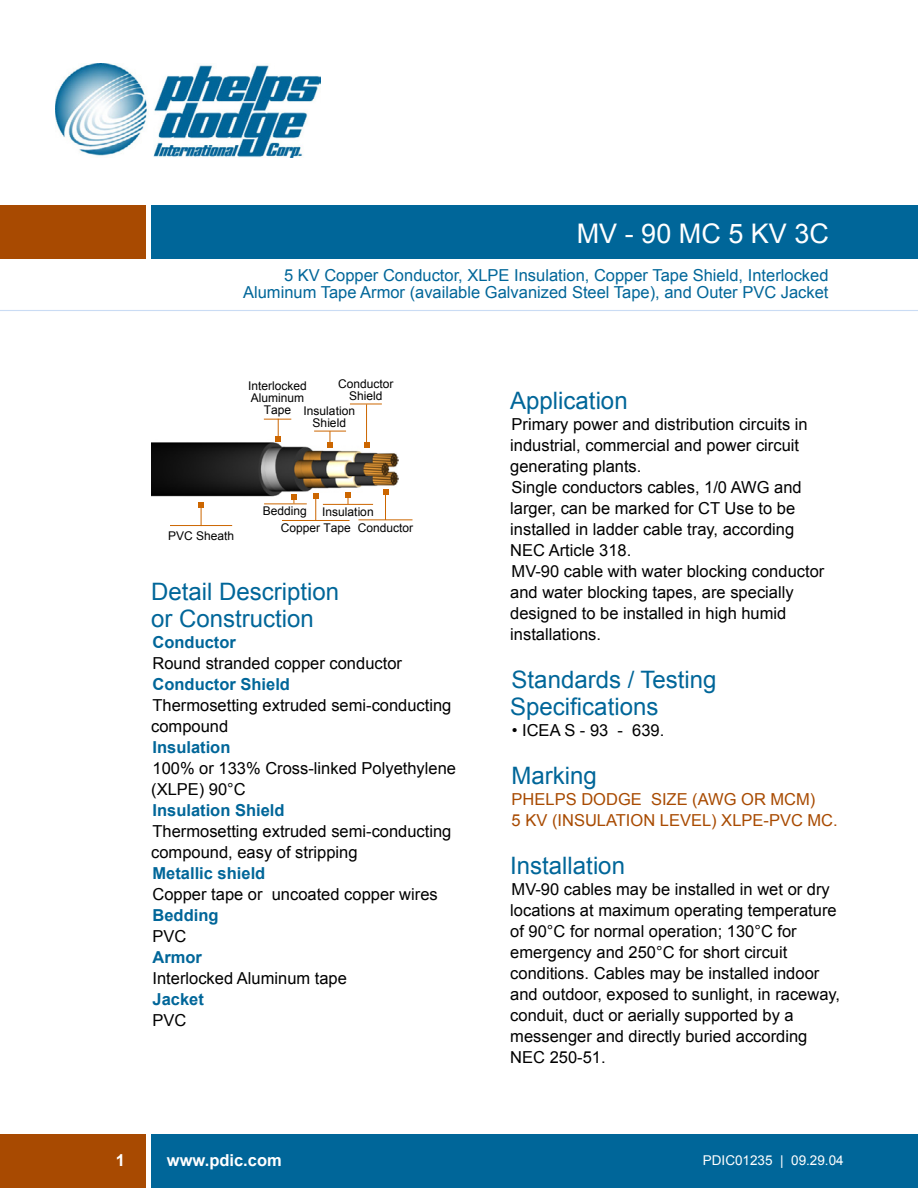
<style>
.page{position:relative;width:918px;height:1188px;background:#fff}
.page>*{position:absolute;margin:0;border:0;box-sizing:border-box;transform-origin:0 0}
.t1{font:27px "Arial";color:#fff}
.Paragraph{font:24px/27px "Arial";color:#069}
.Paragraph-2{font:16.5px/21px "Arial";color:#000}
.Paragraph-3{font:16.5px "Arial";color:#069}
.Paragraph-4{font:700 16.5px "Arial";color:#069}
.Paragraph-5{font:16.5px "Arial";color:#a84a01}
.t2{font:700 16.5px "Arial";color:#fff}
.t3{font:13.5px "Arial";color:#fff}
.Tabla{font:12px/12px "Arial";color:#000;text-align:center}
</style>
<div class="page">
<div style="left:151px;top:1134px;width:767px;height:54px;background:#069"></div>
<div style="left:151px;top:205px;width:767px;height:54px;background:#069"></div>
<div style="left:0;top:205px;width:146px;height:54px;background:#a84a01"></div>
<div style="left:0;top:1134px;width:146px;height:54px;background:#a84a01"></div>
<img style="left:56px;top:63px;width:264px;height:95px">
<hr style="left:0;top:310px;width:918px;height:1px;background:#cadcf4">
<img style="left:151px;top:441px;width:247px;height:59px">
<svg style="left:383px;top:489px;width:5px;height:30px"></svg>
<hr style="left:359px;top:519px;width:54px;height:1px;background:#c60">
<svg style="left:199px;top:502px;width:5px;height:23px"></svg>
<hr style="left:170px;top:525px;width:62px;height:1px;background:#c60">
<svg style="left:264px;top:419px;width:27px;height:22px"></svg>
<svg style="left:313px;top:494px;width:5px;height:26px"></svg>
<hr style="left:282px;top:520px;width:68px;height:1px;background:#c60">
<svg style="left:345px;top:492px;width:6px;height:12px"></svg>
<hr style="left:323px;top:504px;width:50px;height:1px;background:#c60">
<svg style="left:327px;top:432px;width:5px;height:15px"></svg>
<hr style="left:314px;top:431px;width:32px;height:1px;background:#c60">
<svg style="left:291px;top:495px;width:5px;height:9px"></svg>
<hr style="left:264px;top:504px;width:43px;height:1px;background:#c60">
<svg style="left:364px;top:442px;width:5px;height:5px"></svg>
<hr style="left:366px;top:404px;width:1px;height:41px;background:#c60">
<hr style="left:350px;top:404px;width:32px;height:1px;background:#c60">
<p class="t1" style="left:577px;top:218px;width:254px">MV - 90 MC 5 KV 3C</p>
<p class="Paragraph-3" style="left:284px;top:266px;width:546px">5 KV Copper Conductor, XLPE Insulation, Copper Tape Shield, Interlocked</p>
<p class="Paragraph-3" style="left:243px;top:283px;width:587px">Aluminum Tape Armor (available Galvanized Steel Tape), and Outer PVC Jacket</p>
<p class="Tabla" style="left:338px;top:377px;width:57px">Conductor</p>
<p class="Tabla" style="left:349px;top:389px;width:35px">Shield</p>
<p class="Tabla" style="left:248px;top:380px;width:60px">Interlocked<br>Aluminum<br>Tape</p>
<p class="Tabla" style="left:304px;top:405px;width:53px">Insulation</p>
<p class="Tabla" style="left:313px;top:417px;width:35px">Shield</p>
<p class="Tabla" style="left:168px;top:530px;width:68px">PVC Sheath</p>
<p class="Tabla" style="left:263px;top:505px;width:46px">Bedding</p>
<p class="Tabla" style="left:322px;top:505px;width:53px">Insulation</p>
<p class="Tabla" style="left:281px;top:522px;width:72px">Copper Tape</p>
<p class="Tabla" style="left:358px;top:522px;width:57px">Conductor</p>
<p class="Paragraph" style="left:151px;top:578px;width:190px">Detail Description</p>
<p class="Paragraph" style="left:151px;top:605px;width:164px">or Construction</p>
<p class="Paragraph-4" style="left:153px;top:633px;width:85px">Conductor</p>
<p class="Paragraph-2" style="left:153px;top:653px;width:251px">Round stranded copper conductor</p>
<p class="Paragraph-4" style="left:153px;top:675px;width:139px">Conductor Shield</p>
<p class="Paragraph-2" style="left:151px;top:695px;width:302px">Thermosetting extruded semi-conducting compound</p>
<p class="Paragraph-4" style="left:153px;top:738px;width:79px">Insulation</p>
<p class="Paragraph-2" style="left:151px;top:758px;width:306px">100% or 133% Cross-linked Polyethylene (XLPE) 90°C</p>
<p class="Paragraph-4" style="left:153px;top:801px;width:134px">Insulation Shield</p>
<p class="Paragraph-2" style="left:151px;top:821px;width:302px">Thermosetting extruded semi-conducting compound, easy of stripping</p>
<p class="Paragraph-4" style="left:153px;top:864px;width:114px">Metallic shield</p>
<p class="Paragraph-2" style="left:153px;top:884px;width:287px">Copper tape or uncoated copper wires</p>
<p class="Paragraph-4" style="left:153px;top:906px;width:68px">Bedding</p>
<p class="Paragraph-2" style="left:153px;top:926px;width:35px">PVC</p>
<p class="Paragraph-4" style="left:153px;top:948px;width:51px">Armor</p>
<p class="Paragraph-2" style="left:153px;top:968px;width:196px">Interlocked Aluminum tape</p>
<p class="Paragraph-4" style="left:153px;top:990px;width:53px">Jacket</p>
<p class="Paragraph-2" style="left:153px;top:1010px;width:35px">PVC</p>
<p class="Paragraph" style="left:510px;top:387px;width:119px">Application</p>
<p class="Paragraph-2" style="left:510px;top:414px;width:299px">Primary power and distribution circuits in industrial, commercial and power circuit generating plants.</p>
<p class="Paragraph-2" style="left:510px;top:477px;width:293px">Single conductors cables, 1/0 AWG and larger, can be marked for CT Use to be installed in ladder cable tray, according NEC Article 318.</p>
<p class="Paragraph-2" style="left:510px;top:561px;width:316px">MV-90 cable with water blocking conductor and water blocking tapes, are specially designed to be installed in high humid installations.</p>
<p class="Paragraph" style="left:510px;top:666px;width:208px">Standards / Testing<br>Specifications</p>
<p class="Paragraph-2" style="left:512px;top:720px;width:154px">• ICEA S - 93 - 639.</p>
<p class="Paragraph" style="left:512px;top:762px;width:87px">Marking</p>
<p class="Paragraph-5" style="left:512px;top:790px;width:305px">PHELPS DODGE SIZE (AWG OR MCM)</p>
<p class="Paragraph-5" style="left:512px;top:811px;width:328px">5 KV (INSULATION LEVEL) XLPE-PVC MC.</p>
<p class="Paragraph" style="left:510px;top:852px;width:116px">Installation</p>
<p class="Paragraph-2" style="left:510px;top:879px;width:331px">MV-90 cables may be installed in wet or dry locations at maximum operating temperature of 90°C for normal operation; 130°C for emergency and 250°C for short circuit conditions. Cables may be installed indoor and outdoor, exposed to sunlight, in raceway, conduit, duct or aerially supported by a messenger and directly buried according NEC 250-51.</p>
<p class="t2" style="left:116px;top:1151px;width:11px">1</p>
<p class="t2" style="left:167px;top:1151px;width:116px">www.pdic.com</p>
<p class="t3" style="left:703px;top:1152px;width:142px">PDIC01235 | 09.29.04</p>
</div>
